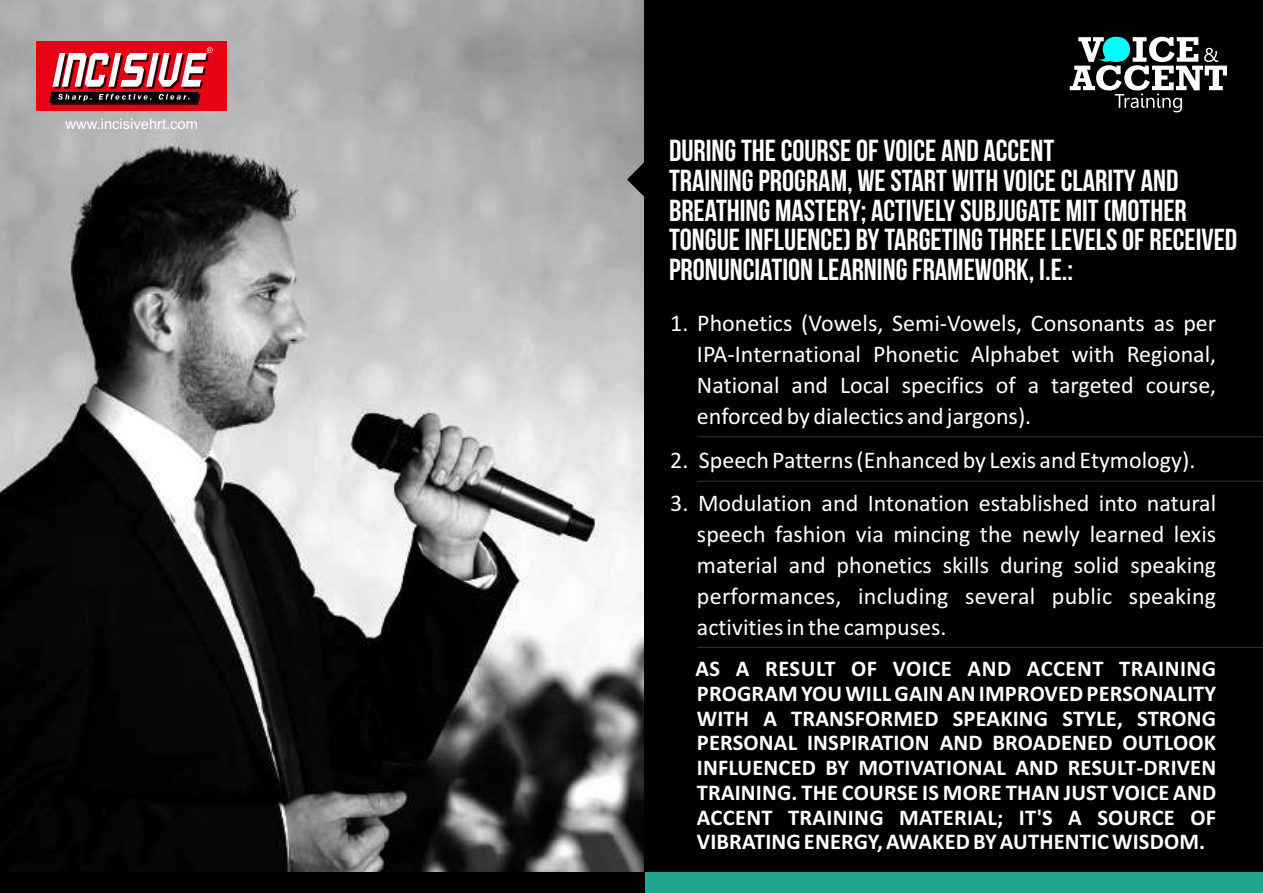
<style>
.page{position:relative;width:1263px;height:893px;background:#fff}
.page>*{position:absolute;margin:0;border:0;box-sizing:border-box;transform-origin:0 0}
.t1{font:30.45px/29.7px "Bebas Neue";color:#fff}
.t2{font:24px/30.8px "Calibri";color:#fff;text-align:justify}
.t3{font:700 22.5px/24.8px "Calibri";letter-spacing:.005em;color:#fff;text-align:justify}
.t4{font:14.7px "Arial";color:#fff}
</style>
<div class="page">
<img style="left:0;top:0;width:644px;height:872px">
<div style="left:644px;top:0;width:619px;height:893px;background:#000"></div>
<div style="left:0;top:872px;width:1263px;height:21px;background:#21a68f"></div>
<div style="left:0;top:872px;width:644px;height:21px;background:#000"></div>
<div style="left:36px;top:41px;width:190px;height:70px;background:#e60314"></div>
<svg style="left:49px;top:47px;width:164px;height:58px"></svg>
<hr style="left:697px;top:436px;width:566px;height:1px;background:#333">
<svg style="left:627px;top:162px;width:17px;height:35px"></svg>
<hr style="left:697px;top:647px;width:566px;height:1px;background:#333">
<hr style="left:697px;top:481px;width:566px;height:1px;background:#333">
<svg style="left:1070px;top:37px;width:157px;height:75px"></svg>
<p class="t4" style="left:66px;top:118px;width:134px">www.incisivehrt.com</p>
<p class="t1" style="left:669px;top:139px;width:570px">DURING THE COURSE OF VOICE AND ACCENT<br>TRAINING PROGRAM, WE START WITH VOICE CLARITY AND BREATHING MASTERY; ACTIVELY SUBJUGATE MIT (MOTHER TONGUE INFLUENCE) BY TARGETING THREE LEVELS OF RECEIVED PRONUNCIATION LEARNING FRAMEWORK, I.E.:</p>
<p class="t2" style="left:697px;top:310px;width:521px;text-indent:-27px">1. Phonetics (Vowels, Semi-Vowels, Consonants as per IPA-International Phonetic Alphabet with Regional, National and Local specifics of a targeted course, enforced by dialectics and jargons).</p>
<p class="t2" style="left:670px;top:446px;width:527px">2. Speech Patterns (Enhanced by Lexis and Etymology).</p>
<p class="t2" style="left:697px;top:490px;width:521px;text-indent:-27px">3. Modulation and Intonation established into natural speech fashion via mincing the newly learned lexis material and phonetics skills during solid speaking performances, including several public speaking activities in the campuses.</p>
<p class="t3" style="left:695px;top:658px;width:522px">AS A RESULT OF VOICE AND ACCENT TRAINING PROGRAM YOU WILL GAIN AN IMPROVED PERSONALITY WITH A TRANSFORMED SPEAKING STYLE, STRONG PERSONAL INSPIRATION AND BROADENED OUTLOOK INFLUENCED BY MOTIVATIONAL AND RESULT-DRIVEN TRAINING. THE COURSE IS MORE THAN JUST VOICE AND ACCENT TRAINING MATERIAL; IT'S A SOURCE OF VIBRATING ENERGY, AWAKED BY AUTHENTIC WISDOM.</p>
</div>
